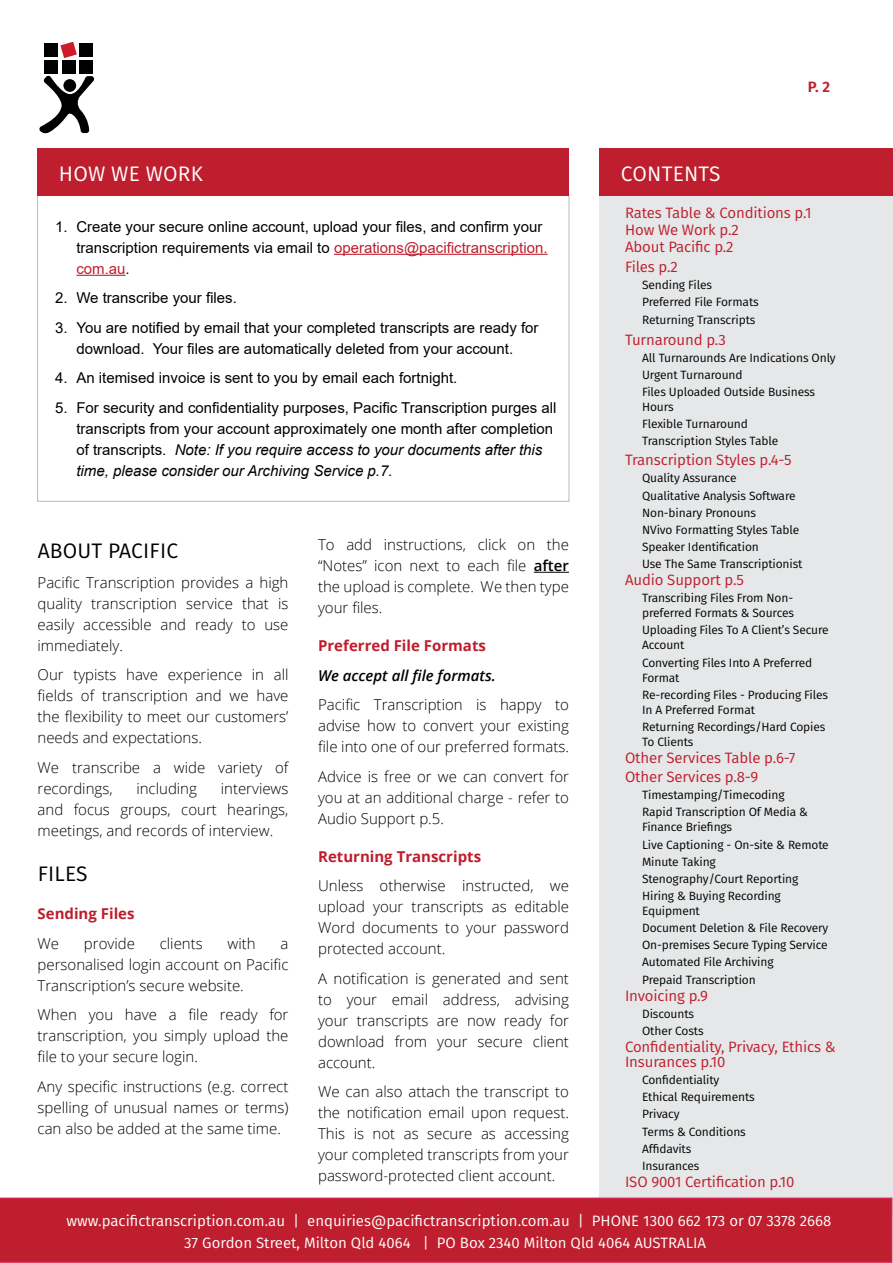
<style>
.page{position:relative;width:893px;height:1263px;background:#fff}
.page>*{position:absolute;margin:0;border:0;box-sizing:border-box;transform-origin:0 0}
.t1{font:21px "Fira Sans";letter-spacing:.01em;color:#000}
.t2{font:21px "Fira Sans";letter-spacing:.01em;color:#fff}
.t3{font:300 15px/21px "Open Sans";color:#000;text-align:justify}
.t4{font:15px/21px "Arial";color:#000}
.t5{font:15px/17.1px "Fira Sans";letter-spacing:-.01em;color:#be1e2d}
.t6{font:15px/22.2px "Fira Sans";color:#fff;text-align:center}
.t7{font:700 15px "Open Sans";color:#be1e2d}
.t8{font:italic 600 15px "Open Sans";color:#000}
.t9{font:600 15px "Fira Sans";color:#be1e2d}
.t10{font:12px/17.1px "Fira Sans";letter-spacing:-.01em;color:#000}
.s1{color:#be1e2d}
.s2{font-style:italic}
.s3{font-weight:600}
</style>
<div class="page">
<hr style="left:534px;top:572px;width:35px;height:1px;background:#000">
<div style="left:600px;top:195px;width:293px;height:1021px;background:#e6e7e8"></div>
<div style="left:0;top:1197px;width:892px;height:66px;background:#be1e2d"></div>
<hr style="left:334px;top:254px;width:214px;height:1px;background:#be1e2d">
<hr style="left:76px;top:275px;width:50px;height:1px;background:#be1e2d">
<div style="left:37px;top:195px;width:532px;height:307px;border:1px solid #bcbec0"></div>
<div style="left:600px;top:148px;width:293px;height:47px;background:#be1e2d"></div>
<div style="left:38px;top:148px;width:531px;height:47px;background:#be1e2d"></div>
<svg style="left:39px;top:75px;width:56px;height:59px"></svg>
<div style="left:63px;top:79px;width:13px;height:13px;background:#000;border-radius:50%"></div>
<div style="left:45px;top:43px;width:13px;height:14px;background:#000"></div>
<svg style="left:60px;top:42px;width:17px;height:16px"></svg>
<div style="left:79px;top:43px;width:13px;height:14px;background:#000"></div>
<div style="left:45px;top:60px;width:13px;height:14px;background:#000"></div>
<div style="left:62px;top:60px;width:13px;height:14px;background:#000"></div>
<div style="left:79px;top:60px;width:13px;height:14px;background:#000"></div>
<h1 class="t2" style="left:59px;top:158px;width:145px">HOW WE WORK</h1>
<h1 class="t2" style="left:621px;top:158px;width:101px">CONTENTS</h1>
<p class="t9" style="left:808px;top:74px;width:24px">P. 2</p>
<p class="t4" style="left:76px;top:216px;width:473px;text-indent:-21px">1. Create your secure online account, upload your files, and confirm your transcription requirements via email to <span class="s1">operations@pacifictranscription. com.au</span>.</p>
<p class="t4" style="left:55px;top:287px;width:183px">2. We transcribe your files.</p>
<p class="t4" style="left:55px;top:317px;width:485px;text-align:center">3. You are notified by email that your completed transcripts are ready for download. Your files are automatically deleted from your account.</p>
<p class="t4" style="left:55px;top:367px;width:404px">4. An itemised invoice is sent to you by email each fortnight.</p>
<p class="t4" style="left:76px;top:397px;width:482px;text-indent:-21px">5. For security and confidentiality purposes, Pacific Transcription purges all transcripts from your account approximately one month after completion of transcripts. <span class="s2">Note: If you require access to your documents after this time, please consider our Archiving Service p.7.</span></p>
<h1 class="t1" style="left:38px;top:535px;width:142px">ABOUT PACIFIC</h1>
<p class="t3" style="left:38px;top:571px;width:252px">Pacific Transcription provides a high quality transcription service that is easily accessible and ready to use immediately.</p>
<p class="t3" style="left:38px;top:664px;width:252px">Our typists have experience in all fields of transcription and we have the flexibility to meet our customers’ needs and expectations.</p>
<p class="t3" style="left:38px;top:756px;width:252px">We transcribe a wide variety of recordings,</p>
<p class="t3" style="left:136px;top:777px;width:62px">including</p>
<p class="t3" style="left:38px;top:777px;width:252px;text-indent:183px">interviews and focus groups, court hearings, meetings, and records of interview.</p>
<h1 class="t1" style="left:38px;top:858px;width:51px">FILES</h1>
<p class="t7" style="left:38px;top:903px;width:98px">Sending Files</p>
<p class="t3" style="left:38px;top:932px;width:23px">We</p>
<p class="t3" style="left:84px;top:932px;width:52px">provide</p>
<p class="t3" style="left:160px;top:932px;width:45px">clients</p>
<p class="t3" style="left:228px;top:932px;width:30px">with</p>
<p class="t3" style="left:38px;top:932px;width:252px;text-indent:243px">a personalised login account on Pacific Transcription’s secure website.</p>
<p class="t3" style="left:38px;top:1004px;width:252px">When you have a file ready for transcription, you simply upload the file to your secure login.</p>
<p class="t3" style="left:38px;top:1075px;width:252px">Any specific instructions (e.g. correct spelling of unusual names or terms) can also be added at the same time.</p>
<p class="t3" style="left:318px;top:534px;width:252px">To add instructions, click on the “Notes” icon next to each file <span class="s3">after </span>the upload is complete. We then type your files.</p>
<p class="t7" style="left:318px;top:635px;width:169px">Preferred File Formats</p>
<p class="t8" style="left:318px;top:665px;width:179px">We accept all file formats.</p>
<p class="t3" style="left:318px;top:694px;width:252px">Pacific Transcription is happy to advise how to convert your existing file into one of our preferred formats.</p>
<p class="t3" style="left:318px;top:765px;width:252px">Advice is free or we can convert for you at an additional charge - refer to Audio Support p.5.</p>
<p class="t7" style="left:318px;top:846px;width:165px">Returning Transcripts</p>
<p class="t3" style="left:318px;top:875px;width:252px">Unless otherwise instructed, we upload your transcripts as editable Word documents to your password protected account.</p>
<p class="t3" style="left:318px;top:967px;width:252px">A notification is generated and sent to your email address, advising your transcripts are now ready for download from your secure client account.</p>
<p class="t3" style="left:318px;top:1081px;width:252px">We can also attach the transcript to the notification email upon request.<br>This is not as secure as accessing your completed transcripts from your password-protected client account.</p>
<p class="t5" style="left:625px;top:204px;width:188px">Rates Table &amp; Conditions p.1<br>How We Work p.2<br>About Pacific p.2</p>
<p class="t5" style="left:625px;top:258px;width:54px">Files p.2</p>
<p class="t10" style="left:642px;top:276px;width:118px;line-height:17.5px">Sending Files<br>Preferred File Formats<br>Returning Transcripts</p>
<p class="t5" style="left:625px;top:330px;width:102px">Turnaround p.3</p>
<p class="t10" style="left:642px;top:349px;width:195px">All Turnarounds Are Indications Only<br>Urgent Turnaround<br>Files Uploaded Outside Business</p>
<p class="t10" style="left:642px;top:398px;width:138px">Hours<br>Flexible Turnaround<br>Transcription Styles Table</p>
<p class="t5" style="left:625px;top:451px;width:168px">Transcription Styles p.4-5</p>
<p class="t10" style="left:642px;top:469px;width:162px">Quality Assurance<br>Qualitative Analysis Software<br>Non-binary Pronouns<br>NVivo Formatting Styles Table<br>Speaker Identification<br>Use The Same Transcriptionist</p>
<p class="t5" style="left:625px;top:571px;width:120px">Audio Support p.5</p>
<p class="t10" style="left:642px;top:590px;width:153px;line-height:15px">Transcribing Files From Non&shy;preferred Formats &amp; Sources</p>
<p class="t10" style="left:642px;top:622px;width:188px;line-height:15px">Uploading Files To A Client’s Secure<br>Account</p>
<p class="t10" style="left:642px;top:655px;width:172px;line-height:15px">Converting Files Into A Preferred<br>Format</p>
<p class="t10" style="left:642px;top:687px;width:187px;line-height:15px">Re-recording Files - Producing Files<br>In A Preferred Format</p>
<p class="t10" style="left:642px;top:719px;width:185px;line-height:15px">Returning Recordings/Hard Copies<br>To Clients</p>
<p class="t5" style="left:625px;top:748px;width:172px;line-height:19.2px">Other Services Table p.6-7<br>Other Services p.8-9</p>
<p class="t10" style="left:642px;top:786px;width:167px">Timestamping/Timecoding<br>Rapid Transcription Of Media &amp;</p>
<p class="t10" style="left:642px;top:818px;width:188px">Finance Briefings<br>Live Captioning - On-site &amp; Remote<br>Minute Taking<br>Stenography/Court Reporting<br>Hiring &amp; Buying Recording</p>
<p class="t10" style="left:642px;top:902px;width:188px">Equipment<br>Document Deletion &amp; File Recovery<br>On-premises Secure Typing Service<br>Automated File Archiving<br>Prepaid Transcription</p>
<p class="t5" style="left:625px;top:986px;width:84px">Invoicing p.9</p>
<p class="t10" style="left:642px;top:1005px;width:63px">Discounts<br>Other Costs</p>
<p class="t5" style="left:625px;top:1039px;width:212px;line-height:15px">Confidentiality, Privacy, Ethics &amp;<br>Insurances p.10</p>
<p class="t10" style="left:642px;top:1071px;width:114px">Confidentiality<br>Ethical Requirements<br>Privacy<br>Terms &amp; Conditions<br>Affidavits<br>Insurances</p>
<p class="t5" style="left:625px;top:1173px;width:171px">ISO 9001 Certification p.10</p>
<p class="t6" style="left:66px;top:1209px;width:766px">www.pacifictranscription.com.au | enquiries@pacifictranscription.com.au | PHONE 1300 662 173 or 07 3378 2668<br>37 Gordon Street, Milton Qld 4064 | PO Box 2340 Milton Qld 4064 AUSTRALIA</p>
</div>
